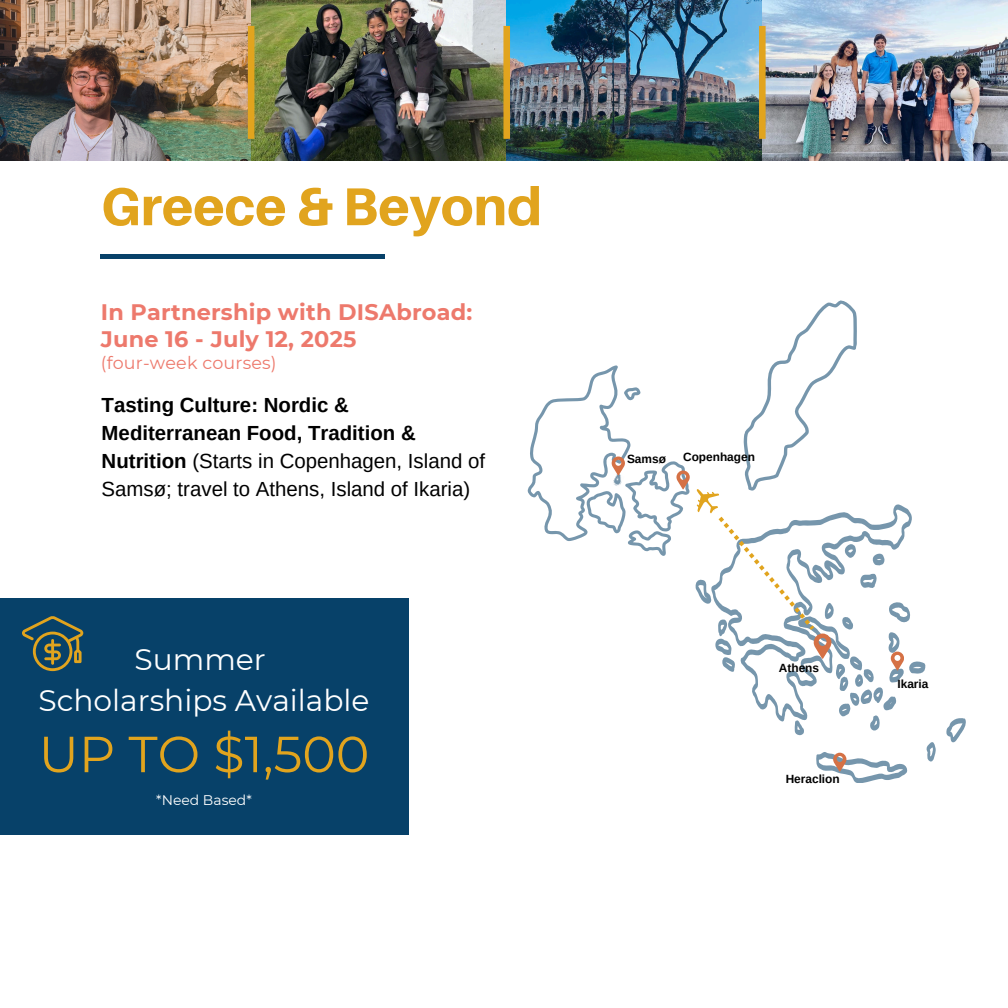
<style>
.page{position:relative;width:1008px;height:1008px;background:#fff}
.page>*{position:absolute;margin:0;border:0;box-sizing:border-box;transform-origin:0 0}
.t1{font:800 53.38px "Aileron";color:#e1a41e}
.t2{font:50.75px "Montserrat";color:#e1a41e}
.t3{font:29.75px/40.6px "Montserrat";color:#fff;text-align:center}
.t4{font:700 22.4px/27.7px "Montserrat";letter-spacing:.01em;color:#ed796c}
.t5{font:20.47px/27.8px "Arimo";color:#000}
.t6{font:17.5px "Montserrat";letter-spacing:.01em;color:#ed796c}
.t7{font:14px "Montserrat";color:#fff}
.t8{font:700 11.9px "Arimo";color:#000}
.s1{font-weight:700}
</style>
<div class="page">
<img style="left:0;top:0;width:1008px;height:160px">
<div style="left:503px;top:26px;width:7px;height:113px;background:#e1a41e"></div>
<div style="left:248px;top:26px;width:6px;height:113px;background:#e1a41e"></div>
<div style="left:759px;top:26px;width:7px;height:113px;background:#e1a41e"></div>
<svg style="left:101px;top:254px;width:284px;height:5px"></svg>
<div style="left:0;top:599px;width:409px;height:236px;background:#074169"></div>
<svg style="left:22px;top:616px;width:61px;height:55px"></svg>
<svg style="left:946px;top:718px;width:20px;height:25px"></svg>
<svg style="left:926px;top:742px;width:10px;height:20px"></svg>
<svg style="left:816px;top:752px;width:92px;height:31px"></svg>
<svg style="left:528px;top:300px;width:398px;height:436px"></svg>
<p class="t1" style="left:101px;top:173px;width:443px">Greece &amp; Beyond</p>
<p class="t4" style="left:101px;top:298px;width:373px">In Partnership with DISAbroad:<br>June 16 - July 12, 2025</p>
<p class="t6" style="left:101px;top:352px;width:177px">(four-week courses)</p>
<p class="t5" style="left:102px;top:391px;width:385px"><span class="s1">Tasting Culture: Nordic &amp; Mediterranean Food, Tradition &amp; Nutrition</span> (Starts in Copenhagen, Island of Samsø; travel to Athens, Island of Ikaria)</p>
<h2 class="t3" style="left:38px;top:639px;width:333px">Summer<br>Scholarships Available</h2>
<p class="t2" style="left:39px;top:723px;width:332px">UP TO $1,500</p>
<h4 class="t7" style="left:156px;top:791px;width:97px">*Need Based*</h4>
<h3 class="t8" style="left:627px;top:453px;width:40px">Samsø</h3>
<p class="t8" style="left:683px;top:450px;width:73px">Copenhagen</p>
<h4 class="t8" style="left:779px;top:661px;width:42px">Athens</h4>
<h1 class="t8" style="left:786px;top:772px;width:56px">Heraclion</h1>
<h5 class="t8" style="left:897px;top:677px;width:33px">Ikaria</h5>
</div>
